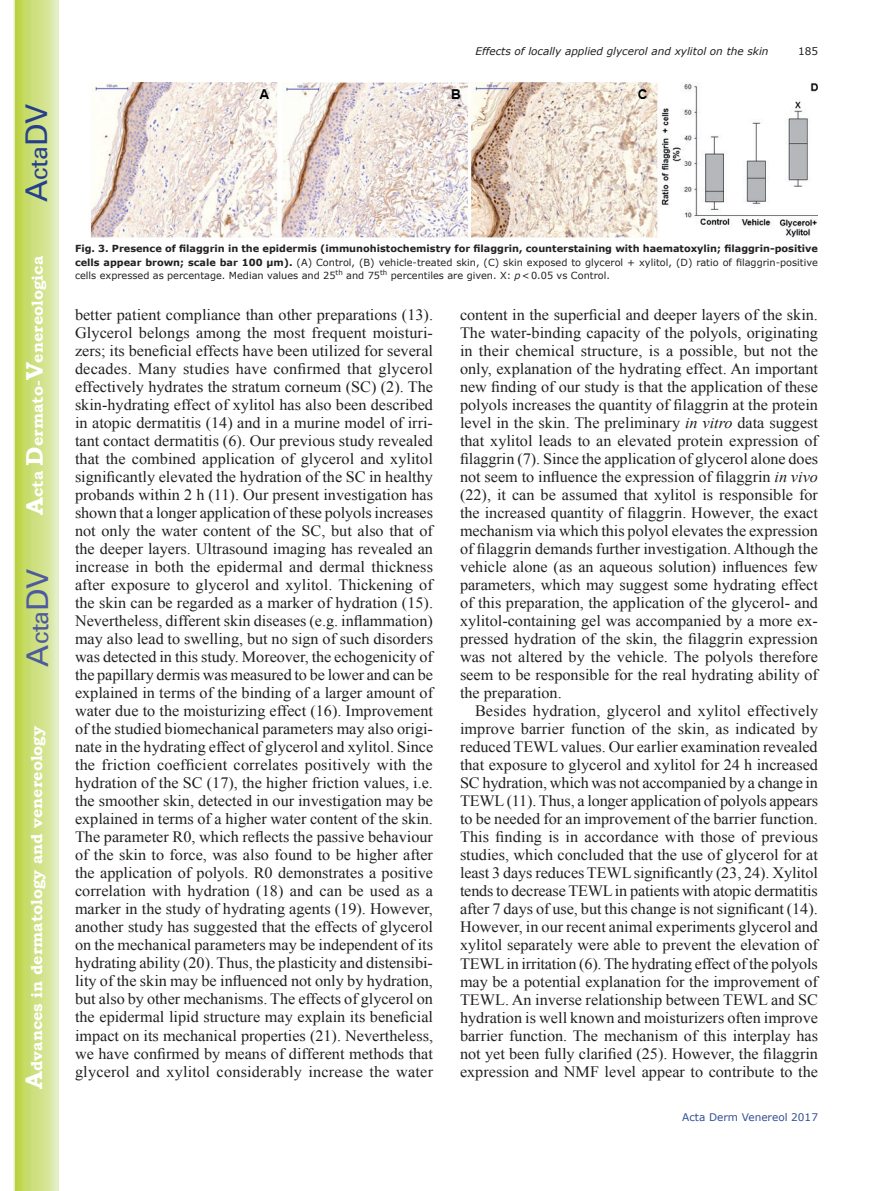
<style>
.page{position:relative;width:893px;height:1191px;background:#fff}
.page>*{position:absolute;margin:0;border:0;box-sizing:border-box;transform-origin:0 0}
.t1{font:30px "Univers";color:#4d5a9e}
.t2{font:30px "Univers";color:#253f8e}
.t3{font:15.75px/18px "Times New Roman";color:#231f20;text-align:justify}
.t4{font:700 15.75px "Bookman Old Style";color:#fff}
.t5{font:italic 10.5px "Verdana";color:#231f20}
.t6{font:10.5px "Verdana";color:#324f95}
.t7{font:10.5px "Verdana";color:#231f20}
.t8{font:9.75px/13.5px "Verdana";color:#231f20;text-align:justify}
.s1{font-size:24px}
.s2{font-weight:700}
.s3{font-style:italic}
</style>
<div class="page">
<svg style="left:14px;top:0;width:45px;height:1191px;background:#cfe084"></svg>
<img style="left:91px;top:83px;width:727px;height:155px">
<h1 class="t2" style="left:19px;top:202px;width:100px;rotate:-90deg">A<span class="s1">cta</span>DV</h1>
<p class="t4" style="left:28px;top:515px;width:260px;rotate:-90deg"><span class="s1">A</span>cta <span class="s1">D</span>ermato-<span class="s1">V</span>enereologica</p>
<h1 class="t1" style="left:20px;top:666px;width:100px;rotate:-90deg">A<span class="s1">cta</span>DV</h1>
<p class="t4" style="left:27px;top:1088px;width:364px;rotate:-90deg"><span class="s1">A</span>dvances in dermatology and venereology</p>
<p class="t5" style="left:476px;top:44px;width:294px">Effects of locally applied glycerol and xylitol on the skin</p>
<p class="t7" style="left:798px;top:44px;width:22px">185</p>
<p class="t8" style="left:75px;top:242px;width:744px"><span class="s2">Fig. 3. Presence of filaggrin in the epidermis (immunohistochemistry for filaggrin, counterstaining with haematoxylin; filaggrin-positive cells appear brown; scale bar 100 μm).</span> (A) Control, (B) vehicle-treated skin, (C) skin exposed to glycerol + xylitol, (D) ratio of filaggrin-positive cells expressed as percentage. Median values and 25<sup>th</sup> and 75<sup>th</sup> percentiles are given. X: <span class="s3">p</span>&lt;0.05 vs Control.</p>
<p class="t3" style="left:75px;top:306px;width:360px">better patient compliance than other preparations (13).<br>Glycerol belongs among the most frequent moisturi&shy;zers; its beneficial effects have been utilized for several decades. Many studies have confirmed that glycerol effectively hydrates the stratum corneum (SC) (2). The skin-hydrating effect of xylitol has also been described in atopic dermatitis (14) and in a murine model of irri&shy;tant contact dermatitis (6). Our previous study revealed that the combined application of glycerol and xylitol significantly elevated the hydration of the SC in healthy probands within 2 h (11). Our present investigation has shown that a longer application of these polyols increases not only the water content of the SC, but also that of the deeper layers. Ultrasound imaging has revealed an increase in both the epidermal and dermal thickness after exposure to glycerol and xylitol. Thickening of the skin can be regarded as a marker of hydration (15).<br>Nevertheless, different skin diseases (e.g. inflammation) may also lead to swelling, but no sign of such disorders was detected in this study. Moreover, the echogenicity of the papillary dermis was measured to be lower and can be explained in terms of the binding of a larger amount of water due to the moisturizing effect (16). Improvement of the studied biomechanical parameters may also origi&shy;nate in the hydrating effect of glycerol and xylitol. Since the friction coefficient correlates positively with the hydration of the SC (17), the higher friction values, i.e. the smoother skin, detected in our investigation may be explained in terms of a higher water content of the skin.<br>The parameter R0, which reflects the passive behaviour of the skin to force, was also found to be higher after the application of polyols. R0 demonstrates a positive correlation with hydration (18) and can be used as a marker in the study of hydrating agents (19). However, another study has suggested that the effects of glycerol on the mechanical parameters may be independent of its hydrating ability (20). Thus, the plasticity and distensibi&shy;lity of the skin may be influenced not only by hydration, but also by other mechanisms. The effects of glycerol on the epidermal lipid structure may explain its beneficial impact on its mechanical properties (21). Nevertheless, we have confirmed by means of different methods that glycerol and xylitol considerably increase the water</p>
<p class="t3" style="left:460px;top:306px;width:360px">content in the superficial and deeper layers of the skin.<br>The water-binding capacity of the polyols, originating in their chemical structure, is a possible, but not the only, explanation of the hydrating effect. An important new finding of our study is that the application of these polyols increases the quantity of filaggrin at the protein level in the skin. The preliminary <span class="s3">in vitro</span> data suggest that xylitol leads to an elevated protein expression of filaggrin (7). Since the application of glycerol alone does not seem to influence the expression of filaggrin <span class="s3">in vivo </span>(22), it can be assumed that xylitol is responsible for the increased quantity of filaggrin. However, the exact mechanism via which this polyol elevates the expression of filaggrin demands further investigation. Although the vehicle alone (as an aqueous solution) influences few parameters, which may suggest some hydrating effect of this preparation, the application of the glycerol- and xylitol-containing gel was accompanied by a more ex&shy;pressed hydration of the skin, the filaggrin expression was not altered by the vehicle. The polyols therefore seem to be responsible for the real hydrating ability of the preparation.</p>
<p class="t3" style="left:460px;top:702px;width:360px;text-indent:15px">Besides hydration, glycerol and xylitol effectively improve barrier function of the skin, as indicated by reduced TEWL values. Our earlier examination revealed that exposure to glycerol and xylitol for 24 h increased SC hydration, which was not accompanied by a change in TEWL (11). Thus, a longer application of polyols appears to be needed for an improvement of the barrier function.<br>This finding is in accordance with those of previous studies, which concluded that the use of glycerol for at least 3 days reduces TEWL significantly (23, 24). Xylitol tends to decrease TEWL in patients with atopic dermatitis after 7 days of use, but this change is not significant (14).<br>However, in our recent animal experiments glycerol and xylitol separately were able to prevent the elevation of TEWL in irritation (6). The hydrating effect of the polyols may be a potential explanation for the improvement of TEWL. An inverse relationship between TEWL and SC hydration is well known and moisturizers often improve barrier function. The mechanism of this interplay has not yet been fully clarified (25). However, the filaggrin expression and NMF level appear to contribute to the</p>
<p class="t6" style="left:682px;top:1109px;width:137px">Acta Derm Venereol 2017</p>
</div>
